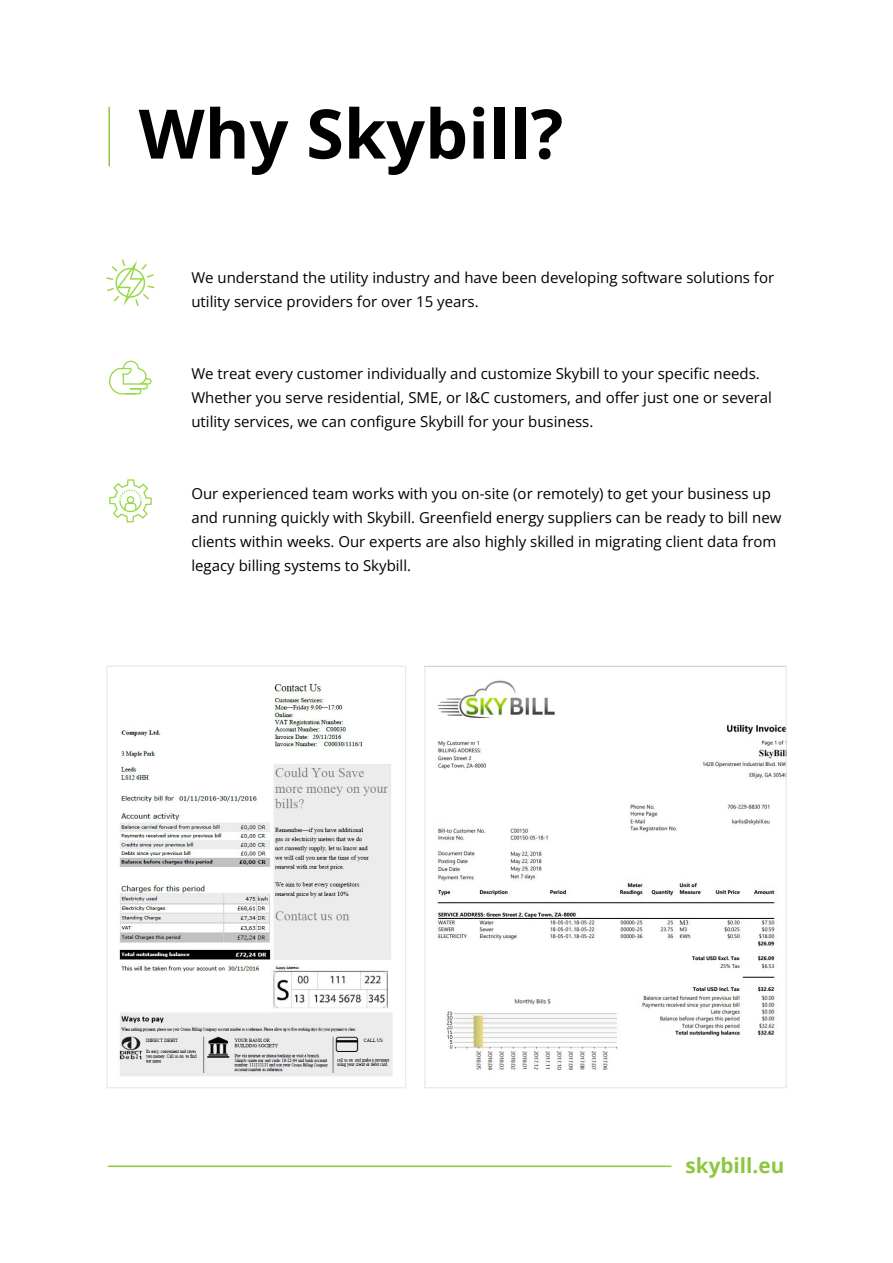
<style>
.page{position:relative;width:893px;height:1263px;background:#fff}
.page>*{position:absolute;margin:0;border:0;box-sizing:border-box;transform-origin:0 0}
.t1{font:700 68.25px "Open Sans";color:#000}
.t2{font:700 20.7px "Open Sans";color:#8dc63f}
.t3{font:15px/24px "Open Sans";color:#000}
</style>
<div class="page">
<hr style="left:108px;top:107px;width:2px;height:59px;background:#8dc63f">
<svg style="left:106px;top:259px;width:48px;height:47px"></svg>
<svg style="left:109px;top:361px;width:43px;height:33px"></svg>
<svg style="left:109px;top:479px;width:43px;height:43px"></svg>
<img style="left:119px;top:682px;width:274px;height:394px">
<div style="left:106px;top:665px;width:300px;height:423px;border:1px solid #e5ecdd"></div>
<img style="left:433px;top:680px;width:352px;height:390px">
<div style="left:424px;top:665px;width:363px;height:423px;border:1px solid #e5ecdd"></div>
<hr style="left:108px;top:1165px;width:563px;height:2px;background:#8dc63f">
<h1 class="t1" style="left:139px;top:86px;width:426px">Why Skybill?</h1>
<p class="t3" style="left:191px;top:265px;width:584px">We understand the utility industry and have been developing software solutions for utility service providers for over 15 years.</p>
<p class="t3" style="left:191px;top:361px;width:582px">We treat every customer individually and customize Skybill to your specific needs.<br>Whether you serve residential, SME, or I&amp;C customers, and offer just one or several utility services, we can configure Skybill for your business.</p>
<p class="t3" style="left:191px;top:481px;width:592px">Our experienced team works with you on-site (or remotely) to get your business up and running quickly with Skybill. Greenfield energy suppliers can be ready to bill new clients within weeks. Our experts are also highly skilled in migrating client data from legacy billing systems to Skybill.</p>
<h2 class="t2" style="left:686px;top:1150px;width:100px">skybill.eu</h2>
</div>
